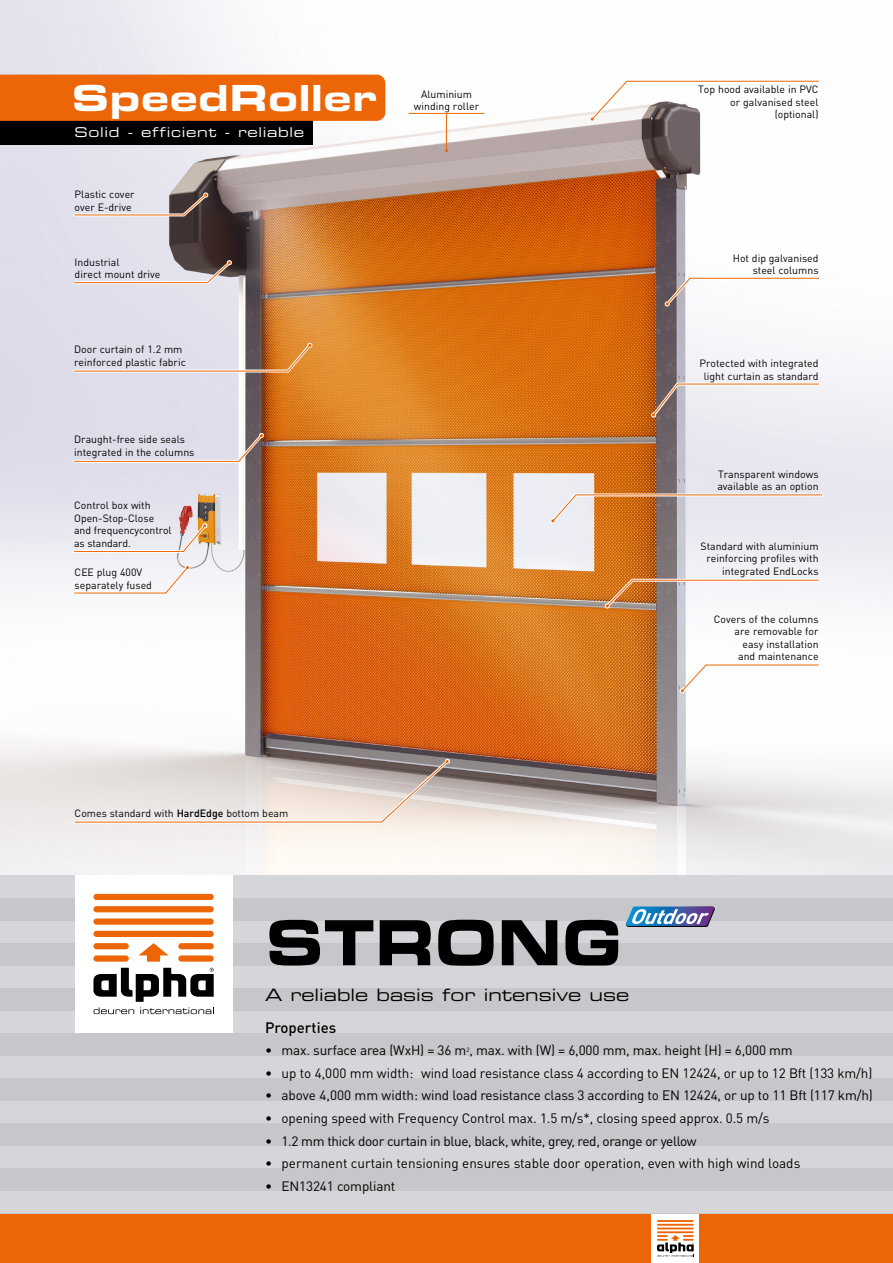
<style>
.page{position:relative;width:893px;height:1263px;background:#fff}
.page>*{position:absolute;margin:0;border:0;box-sizing:border-box;transform-origin:0 0}
.t1{font:900 67.5px "Eurostile Ext";letter-spacing:-.025em;color:#000;scale:.9 1}
.t2{font:900 39px "Eurostile Ext";color:#fff}
.t3{font:17.1px "Eurostile LT Std Ex 2";color:#000}
.t4{font:500 15px "DIN";color:#000}
.t5{font:13.5px "DIN Pro";letter-spacing:-.01em;color:#000}
.t6{font:13.5px "Eurostile LT Std Ex 2";letter-spacing:.05em;color:#fff}
.t7{font:10.5px/12.6px "DIN Pro";color:#000}
.s1{font-family:"DIN";font-weight:500}
</style>
<div class="page">
<img style="left:0;top:0;width:893px;height:875px">
<hr style="left:691px;top:277px;width:128px;height:3px;background:#fff">
<svg style="left:664px;top:274px;width:30px;height:33px"></svg>
<hr style="left:690px;top:278px;width:129px;height:1px;background:#ec6608">
<hr style="left:576px;top:493px;width:246px;height:3px;background:#fff">
<svg style="left:549px;top:491px;width:31px;height:33px"></svg>
<hr style="left:576px;top:494px;width:246px;height:1px;background:#ec6608">
<hr style="left:632px;top:579px;width:186px;height:3px;background:#fff">
<svg style="left:604px;top:576px;width:33px;height:33px"></svg>
<hr style="left:633px;top:580px;width:185px;height:1px;background:#ec6608">
<svg style="left:74px;top:369px;width:210px;height:4px"></svg>
<svg style="left:284px;top:342px;width:29px;height:33px"></svg>
<hr style="left:74px;top:371px;width:214px;height:1px;background:#ec6608">
<hr style="left:74px;top:460px;width:165px;height:3px;background:#fff">
<svg style="left:234px;top:432px;width:31px;height:34px"></svg>
<hr style="left:74px;top:461px;width:165px;height:1px;background:#ec6608">
<hr style="left:628px;top:80px;width:191px;height:3px;background:#fff">
<hr style="left:627px;top:81px;width:192px;height:1px;background:#ec6608">
<svg style="left:589px;top:77px;width:42px;height:45px"></svg>
<svg style="left:710px;top:663px;width:109px;height:4px"></svg>
<svg style="left:679px;top:661px;width:31px;height:33px"></svg>
<hr style="left:706px;top:665px;width:113px;height:1px;background:#ec6608">
<hr style="left:678px;top:383px;width:141px;height:3px;background:#fff">
<hr style="left:678px;top:384px;width:141px;height:1px;background:#ec6608">
<svg style="left:650px;top:380px;width:32px;height:38px"></svg>
<hr style="left:74px;top:550px;width:109px;height:3px;background:#fff">
<svg style="left:179px;top:523px;width:29px;height:33px"></svg>
<hr style="left:74px;top:551px;width:109px;height:1px;background:#ec6608">
<hr style="left:74px;top:592px;width:91px;height:3px;background:#fff">
<svg style="left:161px;top:563px;width:30px;height:34px"></svg>
<hr style="left:74px;top:593px;width:92px;height:1px;background:#ec6608">
<hr style="left:74px;top:820px;width:307px;height:3px;background:#fff">
<svg style="left:377px;top:757px;width:74px;height:69px;background:#c7bab4"></svg>
<hr style="left:75px;top:822px;width:306px;height:1px;background:#ec6608">
<hr style="left:75px;top:281px;width:132px;height:3px;background:#fff">
<svg style="left:203px;top:260px;width:29px;height:27px"></svg>
<hr style="left:74px;top:282px;width:133px;height:1px;background:#ec6608">
<hr style="left:74px;top:213px;width:110px;height:3px;background:#fff">
<svg style="left:180px;top:192px;width:29px;height:27px"></svg>
<hr style="left:75px;top:215px;width:109px;height:1px;background:#ec6608">
<div style="left:0;top:875px;width:893px;height:388px;background:#d5d6d9"></div>
<div style="left:0;top:898px;width:893px;height:22px;background:#c6c7cb"></div>
<div style="left:0;top:943px;width:893px;height:22px;background:#c6c7cb"></div>
<div style="left:0;top:988px;width:893px;height:22px;background:#c6c7cb"></div>
<div style="left:0;top:1033px;width:893px;height:22px;background:#c6c7cb"></div>
<div style="left:0;top:1078px;width:893px;height:22px;background:#c6c7cb"></div>
<div style="left:0;top:1123px;width:893px;height:22px;background:#c6c7cb"></div>
<div style="left:0;top:1168px;width:893px;height:22px;background:#c6c7cb"></div>
<div style="left:0;top:1213px;width:893px;height:22px;background:#c6c7cb"></div>
<div style="left:0;top:1214px;width:893px;height:49px;background:#ec6608"></div>
<div style="left:651px;top:1214px;width:48px;height:49px;background:#fff"></div>
<hr style="left:657px;top:1220px;width:37px;height:2px;background:#ec6608">
<hr style="left:657px;top:1227px;width:37px;height:2px;background:#ec6608">
<hr style="left:657px;top:1224px;width:37px;height:2px;background:#ec6608">
<hr style="left:657px;top:1231px;width:37px;height:2px;background:#ec6608">
<svg style="left:657px;top:1235px;width:37px;height:22px"></svg>
<div style="left:75px;top:875px;width:157px;height:157px;background:#fff"></div>
<div style="left:93px;top:894px;width:121px;height:6px;background:#ec6608;border-radius:3px"></div>
<div style="left:93px;top:918px;width:121px;height:7px;background:#ec6608;border-radius:3px"></div>
<div style="left:93px;top:906px;width:121px;height:6px;background:#ec6608;border-radius:3px"></div>
<div style="left:93px;top:931px;width:121px;height:6px;background:#ec6608;border-radius:3px"></div>
<div style="left:93px;top:943px;width:36px;height:6px;background:#ec6608;border-radius:3px"></div>
<div style="left:93px;top:955px;width:36px;height:7px;background:#ec6608;border-radius:3px"></div>
<div style="left:178px;top:943px;width:36px;height:6px;background:#ec6608;border-radius:3px"></div>
<div style="left:178px;top:955px;width:36px;height:7px;background:#ec6608;border-radius:3px"></div>
<svg style="left:139px;top:943px;width:30px;height:19px"></svg>
<svg style="left:93px;top:968px;width:121px;height:46px"></svg>
<div style="left:0;top:120px;width:313px;height:24px;background:#000"></div>
<svg style="left:625px;top:906px;width:90px;height:21px;background:#708fbb"></svg>
<div style="left:0;top:75px;width:385px;height:46px;background:#ec6608"></div>
<hr style="left:409px;top:113px;width:75px;height:1px;background:#ec6608">
<hr style="left:446px;top:114px;width:1px;height:37px;background:#ec6608">
<h2 class="t2" style="left:72px;top:68px;width:307px">SpeedRoller</h2>
<p class="t6" style="left:75px;top:123px;width:231px">Solid - efficient - reliable</p>
<p class="t7" style="left:75px;top:188px;width:62px">Plastic cover over E-drive</p>
<p class="t7" style="left:75px;top:255px;width:87px">Industrial<br>direct mount drive</p>
<p class="t7" style="left:74px;top:343px;width:113px">Door curtain of 1.2 mm reinforced plastic fabric</p>
<p class="t7" style="left:74px;top:433px;width:122px">Draught-free side seals integrated in the columns</p>
<p class="t7" style="left:74px;top:499px;width:99px">Control box with<br>Open-Stop-Close and frequencycontrol as standard.</p>
<p class="t7" style="left:75px;top:565px;width:79px">CEE plug 400V separately fused</p>
<p class="t7" style="left:414px;top:87px;width:67px;text-align:center">Aluminium winding roller</p>
<p class="t7" style="left:75px;top:807px;width:215px">Comes standard with <span class="s1">HardEdge</span> bottom beam</p>
<h1 class="t1" style="left:265px;top:892px;width:399px">STRONG</h1>
<h3 class="t3" style="left:265px;top:983px;width:366px">A reliable basis for intensive use</h3>
<p class="t7" style="left:698px;top:83px;width:122px;text-align:right">Top hood available in PVC or galvanised steel (optional)</p>
<p class="t7" style="left:733px;top:251px;width:87px;text-align:right">Hot dip galvanised steel columns</p>
<p class="t7" style="left:699px;top:356px;width:121px;text-align:center">Protected with integrated light curtain as standard</p>
<p class="t7" style="left:717px;top:467px;width:103px">Transparent windows available as an option</p>
<p class="t7" style="left:701px;top:539px;width:119px;text-align:right">Standard with aluminium reinforcing profiles with integrated EndLocks</p>
<p class="t7" style="left:714px;top:612px;width:106px;text-align:right">Covers of the columns are removable for easy installation<br>and maintenance</p>
<h3 class="t4" style="left:265px;top:1018px;width:73px">Properties</h3>
<p class="t5" style="left:265px;top:1041px;width:529px">• max. surface area (WxH) = 36 m<sup>2</sup>, max. with (W) = 6,000 mm, max. height (H) = 6,000 mm</p>
<p class="t5" style="left:265px;top:1064px;width:609px">• up to 4,000 mm width: wind load resistance class 4 according to EN 12424, or up to 12 Bft (133 km/h)</p>
<p class="t5" style="left:265px;top:1086px;width:609px">• above 4,000 mm width: wind load resistance class 3 according to EN 12424, or up to 11 Bft (117 km/h)</p>
<p class="t5" style="left:265px;top:1109px;width:506px">• opening speed with Frequency Control max. 1.5 m/s*, closing speed approx. 0.5 m/s</p>
<p class="t5" style="left:265px;top:1131px;width:433px">• 1.2 mm thick door curtain in blue, black, white, grey, red, orange or yellow</p>
<p class="t5" style="left:265px;top:1154px;width:537px">• permanent curtain tensioning ensures stable door operation, even with high wind loads</p>
<p class="t5" style="left:265px;top:1176px;width:132px">• EN13241 compliant</p>
</div>
